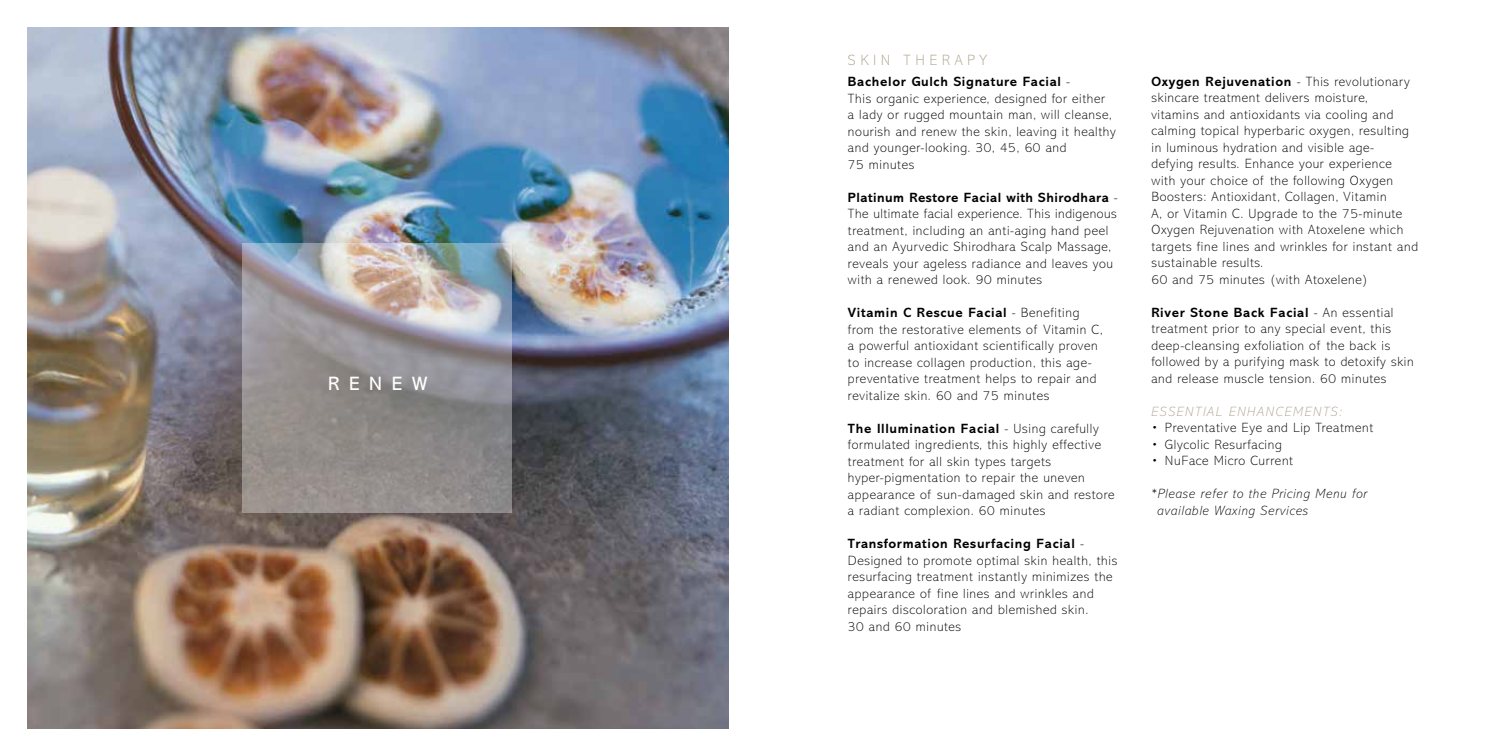
<style>
.page{position:relative;width:1512px;height:756px;background:#fff}
.page>*{position:absolute;margin:0;border:0;box-sizing:border-box;transform-origin:0 0}
.t1{font:19.5px "Abadi";letter-spacing:.5em;color:#fff}
.t2{font:200 15px "Abadi";letter-spacing:.3em;color:#ada38d}
.t3{font:200 13.5px/16.5px "Abadi";letter-spacing:.05em;color:#000}
.t4{font:italic 200 13.5px/16.5px "Abadi";letter-spacing:.05em;color:#000}
.t5{font:italic 200 13.5px "Abadi";letter-spacing:.1em;color:#ada38d}
.s1{font-weight:700}
</style>
<div class="page">
<img style="left:27px;top:27px;width:702px;height:702px">
<svg style="left:242px;top:243px;width:270px;height:270px;background:#9b9899"></svg>
<h1 class="t1" style="left:328px;top:373px;width:101px">RENEW</h1>
<p class="t2" style="left:848px;top:52px;width:141px">SKIN THERAPY</p>
<p class="t3" style="left:848px;top:74px;width:269px"><span class="s1">Bachelor Gulch Signature Facial</span> -<br>This organic experience, designed for either<br>a lady or rugged mountain man, will cleanse, nourish and renew the skin, leaving it healthy and younger-looking. 30, 45, 60 and<br>75 minutes</p>
<p class="t3" style="left:848px;top:189px;width:271px"><span class="s1">Platinum Restore Facial with Shirodhara</span> - The ultimate facial experience. This indigenous treatment, including an anti-aging hand peel and an Ayurvedic Shirodhara Scalp Massage, reveals your ageless radiance and leaves you with a renewed look. 90 minutes</p>
<p class="t3" style="left:848px;top:305px;width:256px"><span class="s1">Vitamin C Rescue Facial</span> - Benefiting from the restorative elements of Vitamin C, a powerful antioxidant scientifically proven to increase collagen production, this age&shy;preventative treatment helps to repair and revitalize skin. 60 and 75 minutes</p>
<p class="t3" style="left:848px;top:420px;width:268px"><span class="s1">The Illumination Facial</span> - Using carefully formulated ingredients, this highly effective treatment for all skin types targets hyper-pigmentation to repair the uneven appearance of sun-damaged skin and restore a radiant complexion. 60 minutes</p>
<p class="t3" style="left:848px;top:536px;width:271px"><span class="s1">Transformation Resurfacing Facial</span> - Designed to promote optimal skin health, this resurfacing treatment instantly minimizes the appearance of fine lines and wrinkles and repairs discoloration and blemished skin.<br>30 and 60 minutes</p>
<p class="t3" style="left:1151px;top:73px;width:268px"><span class="s1">Oxygen Rejuvenation</span> - This revolutionary skincare treatment delivers moisture, vitamins and antioxidants via cooling and calming topical hyperbaric oxygen, resulting in luminous hydration and visible age&shy;defying results. Enhance your experience with your choice of the following Oxygen Boosters: Antioxidant, Collagen, Vitamin<br>A, or Vitamin C. Upgrade to the 75-minute Oxygen Rejuvenation with Atoxelene which targets fine lines and wrinkles for instant and sustainable results.<br>60 and 75 minutes (with Atoxelene)</p>
<p class="t3" style="left:1151px;top:304px;width:264px"><span class="s1">River Stone Back Facial</span> - An essential treatment prior to any special event, this deep-cleansing exfoliation of the back is followed by a purifying mask to detoxify skin and release muscle tension. 60 minutes</p>
<p class="t5" style="left:1151px;top:404px;width:192px">Essential Enhancements:</p>
<p class="t3" style="left:1151px;top:420px;width:223px">• Preventative Eye and Lip Treatment</p>
<p class="t3" style="left:1151px;top:436px;width:132px">• Glycolic Resurfacing</p>
<p class="t3" style="left:1151px;top:453px;width:143px">• NuFace Micro Current</p>
<p class="t4" style="left:1157px;top:486px;width:212px;text-indent:-6px">*Please refer to the Pricing Menu for available Waxing Services</p>
</div>
